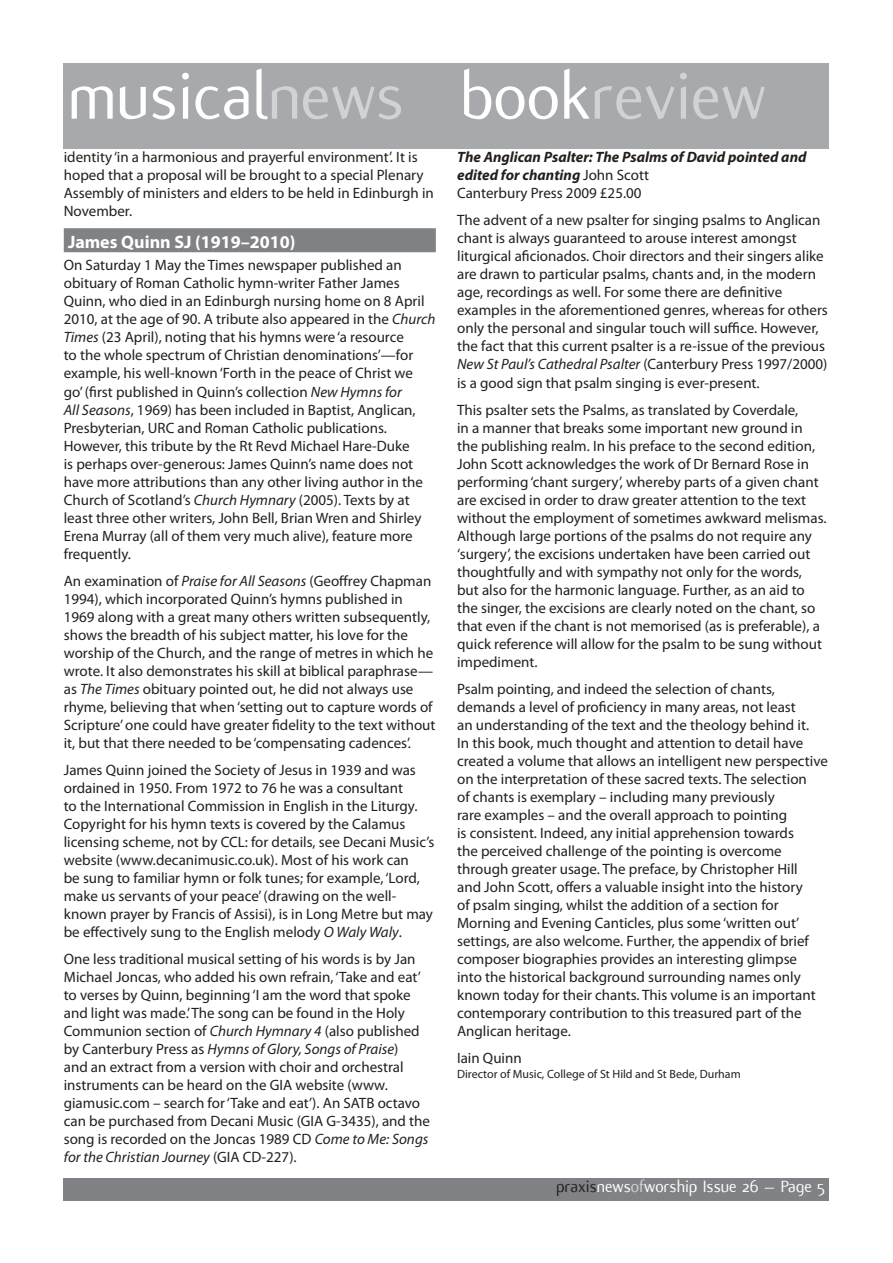
<style>
.page{position:relative;width:893px;height:1263px;background:#fff}
.page>*{position:absolute;margin:0;border:0;box-sizing:border-box;transform-origin:0 0}
.Header_text{font:72px "Flux";color:#fff}
.Header_text-2{font:72px "Flux";color:#d1d2d4}
.t1{font:18px "Flux";color:#fff}
.Article_Header_2{font:700 18px "Myriad Pro";color:#fff}
.Column_body_non-j{font:15px/18px "Myriad Pro";color:#231f20}
.Body_text{font:italic 700 15px/18px "Myriad Pro";color:#231f20}
.Column_body{font:15px "Myriad Pro";color:#231f20}
.Body_text-2{font:15px "Myriad Pro";color:#231f20}
.Author_biog{font:12px "Myriad Pro";color:#231f20}
.s1{color:#d1d2d4}
.s2{color:#fff}
.s3{font-style:italic}
.s4{font-weight:400;font-style:normal}
.s5{color:#231f20}
</style>
<div class="page">
<div style="left:64px;top:1178px;width:765px;height:23px;background:#808285"></div>
<div style="left:64px;top:64px;width:765px;height:85px;background:#a8a9ad"></div>
<div style="left:64px;top:228px;width:372px;height:24px;background:#808285"></div>
<p class="Header_text" style="left:68px;top:57px;width:337px">musical<span class="s1">news</span></p>
<p class="Header_text-2" style="left:460px;top:57px;width:308px"><span class="s2">book</span>review</p>
<p class="Column_body_non-j" style="left:64px;top:148px;width:372px">identity ‘in a harmonious and prayerful environment’. It is hoped that a proposal will be brought to a special Plenary Assembly of ministers and elders to be held in Edinburgh in November.</p>
<p class="Article_Header_2" style="left:68px;top:230px;width:229px">James Quinn SJ (1919–2010)</p>
<p class="Column_body_non-j" style="left:64px;top:256px;width:373px">On Saturday 1 May the Times newspaper published an obituary of Roman Catholic hymn-writer Father James Quinn, who died in an Edinburgh nursing home on 8 April 2010, at the age of 90. A tribute also appeared in the <span class="s3">Church Times</span> (23 April), noting that his hymns were ‘a resource<br>to the whole spectrum of Christian denominations’—for example, his well-known ‘Forth in the peace of Christ we go’ (first published in Quinn’s collection <span class="s3">New Hymns for<br>All Seasons</span>, 1969) has been included in Baptist, Anglican, Presbyterian, URC and Roman Catholic publications.<br>However, this tribute by the Rt Revd Michael Hare-Duke<br>is perhaps over-generous: James Quinn’s name does not have more attributions than any other living author in the Church of Scotland’s <span class="s3">Church Hymnary</span> (2005). Texts by at least three other writers, John Bell, Brian Wren and Shirley Erena Murray (all of them very much alive), feature more frequently.</p>
<p class="Column_body_non-j" style="left:64px;top:571px;width:373px">An examination of <span class="s3">Praise for All Seasons</span> (Geoffrey Chapman 1994), which incorporated Quinn’s hymns published in 1969 along with a great many others written subsequently, shows the breadth of his subject matter, his love for the worship of the Church, and the range of metres in which he wrote. It also demonstrates his skill at biblical paraphrase— as <span class="s3">The Times</span> obituary pointed out, he did not always use rhyme, believing that when ‘setting out to capture words of Scripture’ one could have greater fidelity to the text without it, but that there needed to be ‘compensating cadences’.</p>
<p class="Column_body_non-j" style="left:64px;top:760px;width:372px">James Quinn joined the Society of Jesus in 1939 and was ordained in 1950. From 1972 to 76 he was a consultant<br>to the International Commission in English in the Liturgy.<br>Copyright for his hymn texts is covered by the Calamus licensing scheme, not by CCL: for details, see Decani Music’s website (www.decanimusic.co.uk). Most of his work can<br>be sung to familiar hymn or folk tunes; for example, ‘Lord, make us servants of your peace’ (drawing on the well&shy;known prayer by Francis of Assisi), is in Long Metre but may be effectively sung to the English melody <span class="s3">O Waly Waly</span>.</p>
<p class="Column_body_non-j" style="left:64px;top:949px;width:368px">One less traditional musical setting of his words is by Jan Michael Joncas, who added his own refrain, ‘Take and eat’ to verses by Quinn, beginning ‘I am the word that spoke and light was made.’ The song can be found in the Holy Communion section of <span class="s3">Church Hymnary 4</span> (also published by Canterbury Press as <span class="s3">Hymns of Glory, Songs of Praise</span>)<br>and an extract from a version with choir and orchestral instruments can be heard on the GIA website (www. giamusic.com – search for ‘Take and eat’). An SATB octavo can be purchased from Decani Music (GIA G-3435), and the song is recorded on the Joncas 1989 CD <span class="s3">Come to Me: Songs for the Christian Journey</span> (GIA CD-227).</p>
<p class="Body_text" style="left:457px;top:148px;width:351px">The Anglican Psalter: The Psalms of David pointed and edited for chanting <span class="s4">John Scott</span></p>
<p class="Column_body" style="left:457px;top:184px;width:186px">Canterbury Press 2009 £25.00</p>
<p class="Column_body_non-j" style="left:457px;top:211px;width:372px">The advent of a new psalter for singing psalms to Anglican chant is always guaranteed to arouse interest amongst liturgical aficionados. Choir directors and their singers alike are drawn to particular psalms, chants and, in the modern age, recordings as well. For some there are definitive examples in the aforementioned genres, whereas for others only the personal and singular touch will suffice. However, the fact that this current psalter is a re-issue of the previous <span class="s3">New St Paul’s Cathedral Psalter</span> (Canterbury Press 1997/2000) is a good sign that psalm singing is ever-present.</p>
<p class="Column_body_non-j" style="left:457px;top:400px;width:371px">This psalter sets the Psalms, as translated by Coverdale,<br>in a manner that breaks some important new ground in the publishing realm. In his preface to the second edition, John Scott acknowledges the work of Dr Bernard Rose in performing ‘chant surgery’, whereby parts of a given chant are excised in order to draw greater attention to the text without the employment of sometimes awkward melismas.<br>Although large portions of the psalms do not require any ‘surgery’, the excisions undertaken have been carried out thoughtfully and with sympathy not only for the words, but also for the harmonic language. Further, as an aid to the singer, the excisions are clearly noted on the chant, so that even if the chant is not memorised (as is preferable), a quick reference will allow for the psalm to be sung without impediment.</p>
<p class="Column_body_non-j" style="left:457px;top:679px;width:372px">Psalm pointing, and indeed the selection of chants, demands a level of proficiency in many areas, not least<br>an understanding of the text and the theology behind it.<br>In this book, much thought and attention to detail have created a volume that allows an intelligent new perspective on the interpretation of these sacred texts. The selection<br>of chants is exemplary – including many previously<br>rare examples – and the overall approach to pointing<br>is consistent. Indeed, any initial apprehension towards<br>the perceived challenge of the pointing is overcome through greater usage. The preface, by Christopher Hill<br>and John Scott, offers a valuable insight into the history<br>of psalm singing, whilst the addition of a section for Morning and Evening Canticles, plus some ‘written out’ settings, are also welcome. Further, the appendix of brief composer biographies provides an interesting glimpse<br>into the historical background surrounding names only known today for their chants. This volume is an important contemporary contribution to this treasured part of the Anglican heritage.</p>
<p class="Body_text-2" style="left:457px;top:1048px;width:66px">Iain Quinn</p>
<p class="Author_biog" style="left:457px;top:1066px;width:285px">Director of Music, College of St Hild and St Bede, Durham</p>
<p class="t1" style="left:556px;top:1176px;width:270px"><span class="s5">praxis</span>news<span class="s1">of</span>worship Issue 26 – Page 5</p>
</div>
